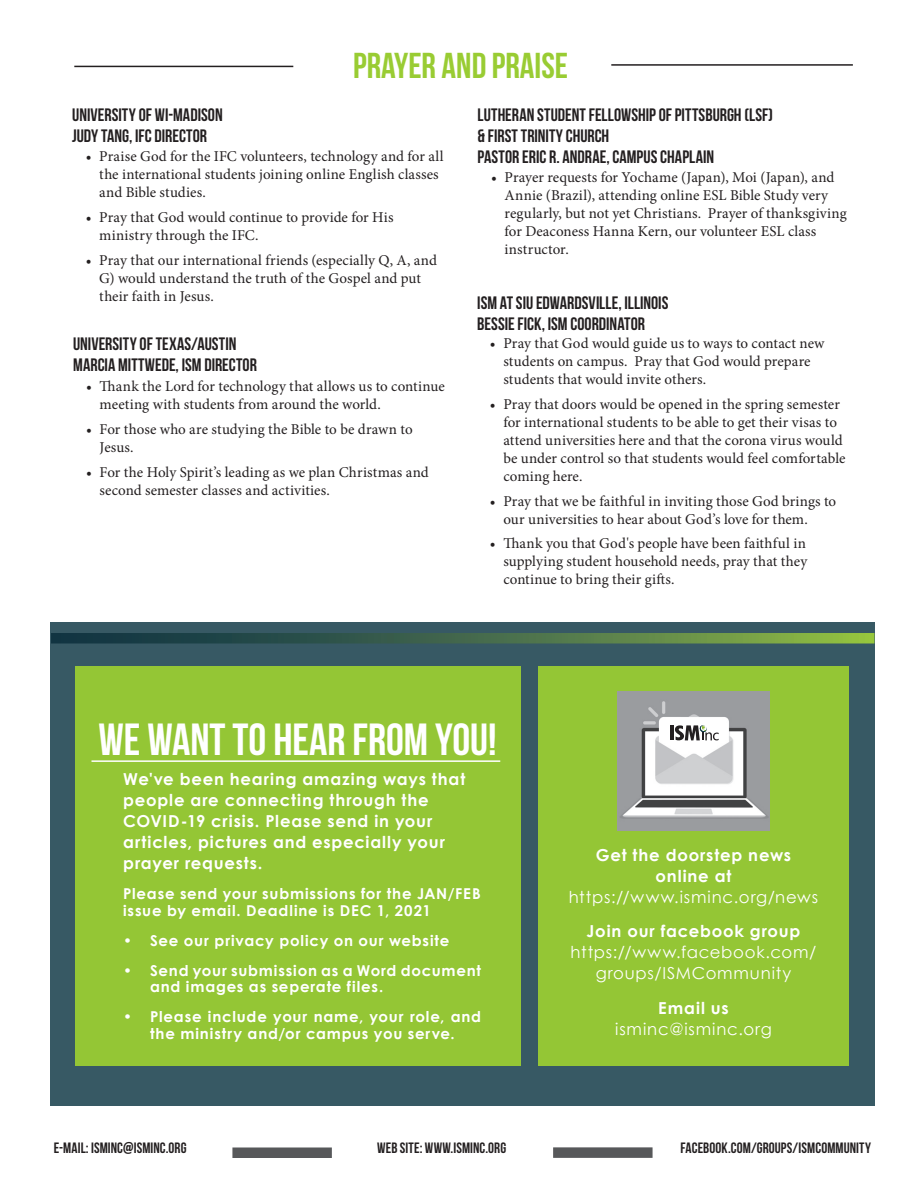
<style>
.page{position:relative;width:918px;height:1188px;background:#fff}
.page>*{position:absolute;margin:0;border:0;box-sizing:border-box;transform-origin:0 0}
.t1{font:45px "Bebas Neue";color:#fff}
.Prayer_and_Praise{font:36px "Bebas Neue";color:#9c3}
.subtitle_bold{font:18px "Bebas Neue";color:#231f20}
.subtitle_bold-2{font:16.5px/21px "Century Gothic";letter-spacing:.05em;color:#fff;text-align:center}
.subtitle_bold-3{font:700 16.5px/21px "Century Gothic";letter-spacing:.05em;color:#fff}
.t2{font:15px/18px "Minion Pro";letter-spacing:.005em;color:#231f20}
.subtitle_bold-4{font:700 15px/16.5px "Century Gothic";letter-spacing:.055em;color:#fff}
.subtitle_bold-5{font:15px "Bebas Neue";letter-spacing:.005em;color:#231f20}
.s1{font-weight:700}
</style>
<div class="page">
<div style="left:50px;top:622px;width:824px;height:484px;background:#375964"></div>
<div style="left:538px;top:666px;width:311px;height:400px;background:#9c3"></div>
<div style="left:75px;top:666px;width:446px;height:400px;background:#9c3"></div>
<div style="left:232px;top:1148px;width:100px;height:10px;background:#57585a"></div>
<div style="left:553px;top:1147px;width:100px;height:11px;background:#57585a"></div>
<hr style="left:92px;top:760px;width:408px;height:2px;background:#fff">
<svg style="left:51px;top:633px;width:823px;height:11px;background:#466d49"></svg>
<img style="left:618px;top:692px;width:151px;height:138px">
<hr style="left:671px;top:725px;width:3px;height:15px;background:#231f20">
<svg style="left:675px;top:725px;width:44px;height:15px"></svg>
<hr style="left:74px;top:66px;width:219px;height:1px;background:#231f20">
<hr style="left:611px;top:64px;width:242px;height:2px;background:#231f20">
<p class="subtitle_bold" style="left:72px;top:105px;width:152px">UNIVERSITY OF WI-MADISON</p>
<p class="subtitle_bold" style="left:72px;top:126px;width:136px">JUDY TANG, IFC DIRECTOR</p>
<p class="Prayer_and_Praise" style="left:353px;top:46px;width:217px">PRAYER AND PRAISE</p>
<p class="subtitle_bold" style="left:478px;top:105px;width:297px">LUTHERAN STUDENT FELLOWSHIP OF PITTSBURGH (LSF)</p>
<p class="subtitle_bold" style="left:478px;top:126px;width:133px">&amp; FIRST TRINITY CHURCH</p>
<p class="t2" style="left:86px;top:147px;width:359px">• Praise God for the IFC volunteers, technology and for all</p>
<p class="subtitle_bold" style="left:478px;top:147px;width:238px">PASTOR ERIC R. ANDRAE, CAMPUS CHAPLAIN</p>
<p class="t2" style="left:99px;top:165px;width:341px">the international students joining online English classes and Bible studies.</p>
<p class="t2" style="left:99px;top:208px;width:296px;text-indent:-13px">• Pray that God would continue to provide for His ministry through the IFC.</p>
<p class="t2" style="left:99px;top:251px;width:339px;text-indent:-13px">• Pray that our international friends (especially Q, A, and<br>G) would understand the truth of the Gospel and put their faith in Jesus.</p>
<p class="t2" style="left:505px;top:169px;width:344px;text-indent:-14px">• Prayer requests for Yochame (Japan), Moi (Japan), and Annie (Brazil), attending online ESL Bible Study very regularly, but not yet Christians. Prayer of thanksgiving for Deaconess Hanna Kern, our volunteer ESL class instructor.</p>
<p class="subtitle_bold" style="left:477px;top:292px;width:193px">ISM AT SIU EDWARDSVILLE, ILLINOIS</p>
<p class="subtitle_bold" style="left:477px;top:313px;width:169px">BESSIE FICK, ISM COORDINATOR</p>
<p class="subtitle_bold" style="left:73px;top:334px;width:165px">UNIVERSITY OF TEXAS/AUSTIN</p>
<p class="subtitle_bold" style="left:73px;top:355px;width:185px">MARCIA MITTWEDE, ISM DIRECTOR</p>
<p class="t2" style="left:100px;top:378px;width:347px;text-indent:-14px">• Thank the Lord for technology that allows us to continue meeting with students from around the world.</p>
<p class="t2" style="left:100px;top:420px;width:315px;text-indent:-14px">• For those who are studying the Bible to be drawn to<br>Jesus.</p>
<p class="t2" style="left:100px;top:463px;width:331px;text-indent:-14px">• For the Holy Spirit’s leading as we plan Christmas and second semester classes and activities.</p>
<p class="t2" style="left:503px;top:334px;width:323px;text-indent:-14px">• Pray that God would guide us to ways to contact new students on campus. Pray that God would prepare students that would invite others.</p>
<p class="t2" style="left:503px;top:395px;width:344px;text-indent:-14px">• Pray that doors would be opened in the spring semester for international students to be able to get their visas to attend universities here and that the corona virus would be under control so that students would feel comfortable coming here.</p>
<p class="t2" style="left:503px;top:492px;width:334px;text-indent:-14px">• Pray that we be faithful in inviting those God brings to our universities to hear about God’s love for them.</p>
<p class="t2" style="left:503px;top:535px;width:305px;text-align:justify;text-indent:-14px">• Thank you that God's people have been faithful in supplying student household needs, pray that they continue to bring their gifts.</p>
<p class="t1" style="left:99px;top:714px;width:400px">WE WANT TO HEAR FROM YOU!</p>
<p class="subtitle_bold-3" style="left:123px;top:768px;width:344px">We've been hearing amazing ways that people are connecting through the COVID-19 crisis. Please send in your articles, pictures and especially your prayer requests.</p>
<p class="subtitle_bold-4" style="left:123px;top:885px;width:359px">Please send your submissions for the JAN/FEB issue by email. Deadline is DEC 1, 2021</p>
<p class="subtitle_bold-4" style="left:123px;top:931px;width:328px">• See our privacy policy on our website</p>
<p class="subtitle_bold-4" style="left:150px;top:961px;width:333px;text-indent:-27px">• Send your submission as a Word document and images as seperate files.</p>
<p class="subtitle_bold-4" style="left:123px;top:1008px;width:360px;text-align:center">• Please include your name, your role, and the ministry and/or campus you serve.</p>
<p class="subtitle_bold-2" style="left:569px;top:844px;width:251px"><span class="s1">Get the doorstep news online at </span>https://www.isminc.org/news</p>
<p class="subtitle_bold-2" style="left:571px;top:921px;width:247px"><span class="s1">Join our facebook group </span>https://www.facebook.com/ groups/ISMCommunity</p>
<p class="subtitle_bold-2" style="left:615px;top:997px;width:158px"><span class="s1">Email us </span>isminc@isminc.org</p>
<p class="subtitle_bold-5" style="left:54px;top:1139px;width:134px">E-MAIL: ISMINC@ISMINC.ORG</p>
<p class="subtitle_bold-5" style="left:377px;top:1139px;width:131px">WEB SITE: WWW.ISMINC.ORG</p>
<p class="subtitle_bold-5" style="left:681px;top:1139px;width:192px">FACEBOOK.COM/GROUPS/ISMCOMMUNITY</p>
</div>
